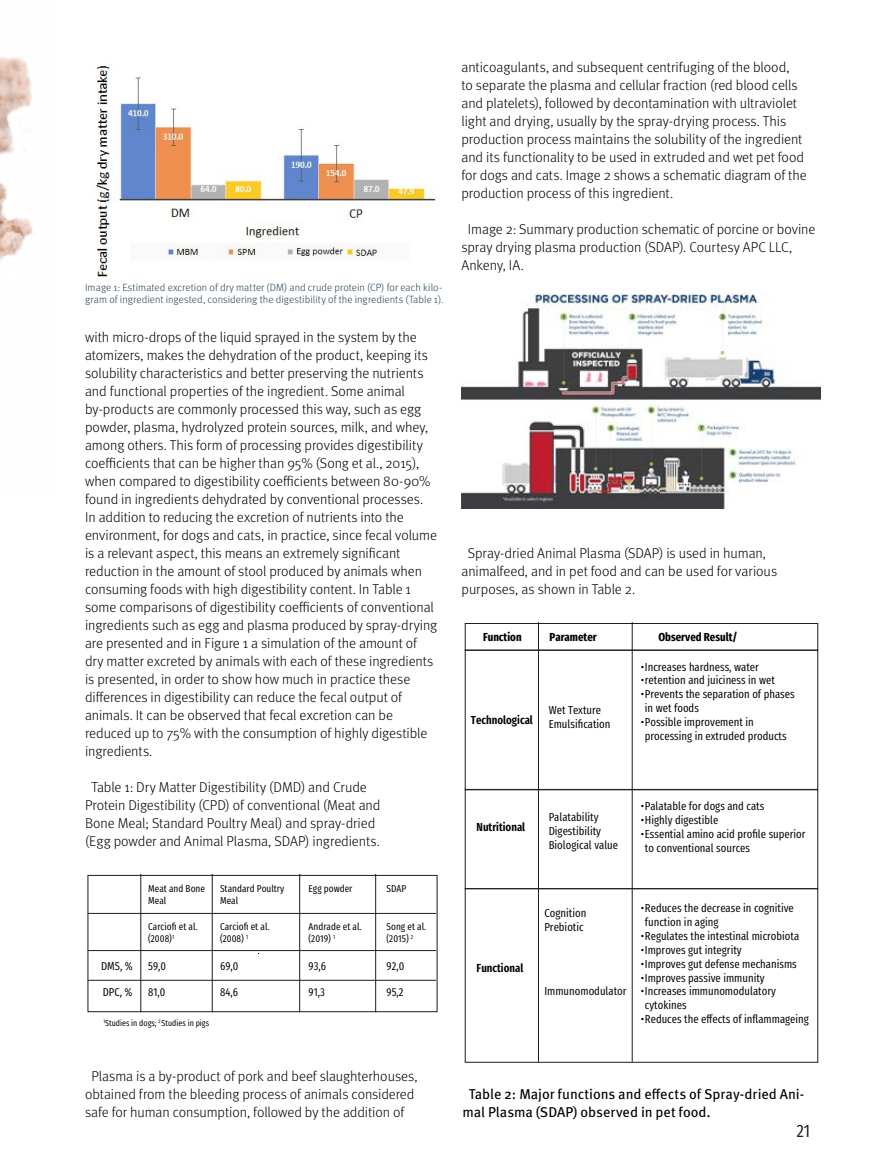
<style>
.page{position:relative;width:872px;height:1170px;background:#fff}
.page>*{position:absolute;margin:0;border:0;box-sizing:border-box;transform-origin:0 0}
.t1{font:18px "Fira Sans Compressed";color:#231e1e}
.t2{font:300 14.25px/18px "Meta Pro";letter-spacing:-.005em;color:#000}
.t3{font:14.25px/18px "Meta Pro";letter-spacing:-.005em;color:#000}
.t4{font:11.55px/14px "Fira Sans Compressed";color:#000}
.t5{font:600 11.55px "Fira Sans Compressed";color:#000}
.t6{font:700 11.55px "Fira Sans Compressed";color:#000}
.t7{font:11.4px "Fira Sans Compressed";color:#000}
.t8{font:300 10.5px/12.6px "Meta Pro";letter-spacing:.005em;color:#214051}
.t9{font:10.05px/12px "Fira Sans Compressed";color:#000}
.t10{font:8.55px "Fira Sans Compressed";color:#000}
</style>
<div class="page">
<div style="left:88px;top:875px;width:349px;height:136px;border:1px solid #1d1d1b"></div>
<hr style="left:88px;top:913px;width:348px;height:1px;background:#1d1d1b">
<hr style="left:88px;top:950px;width:348px;height:1px;background:#1d1d1b">
<hr style="left:88px;top:979px;width:348px;height:1px;background:#1d1d1b">
<hr style="left:212px;top:873px;width:1px;height:139px;background:#1d1d1b">
<hr style="left:140px;top:873px;width:1px;height:139px;background:#1d1d1b">
<hr style="left:299px;top:873px;width:1px;height:139px;background:#1d1d1b">
<hr style="left:375px;top:873px;width:1px;height:139px;background:#1d1d1b">
<img style="left:94px;top:63px;width:342px;height:215px">
<img style="left:461px;top:293px;width:360px;height:215px">
<img style="left:0;top:56px;width:33px;height:206px">
<div style="left:465px;top:623px;width:353px;height:27px;border:1px solid #1d1d1b"></div>
<div style="left:465px;top:649px;width:353px;height:140px;border:1px solid #1d1d1b"></div>
<div style="left:465px;top:789px;width:353px;height:100px;border:1px solid #1d1d1b"></div>
<div style="left:465px;top:888px;width:353px;height:174px;border:1px solid #1d1d1b"></div>
<hr style="left:538px;top:622px;width:1px;height:439px;background:#1d1d1b">
<hr style="left:632px;top:622px;width:1px;height:439px;background:#1d1d1b">
<p class="t8" style="left:85px;top:280px;width:360px">Image 1: Estimated excretion of dry matter (DM) and crude protein (CP) for each kilo&shy;gram of ingredient ingested, considering the digestibility of the ingredients (Table 1).</p>
<p class="t2" style="left:85px;top:327px;width:354px">with micro-drops of the liquid sprayed in the system by the atomizers, makes the dehydration of the product, keeping its solubility characteristics and better preserving the nutrients and functional properties of the ingredient. Some animal by-products are commonly processed this way, such as egg powder, plasma, hydrolyzed protein sources, milk, and whey, among others. This form of processing provides digestibility coefficients that can be higher than 95% (Song et al., 2015), when compared to digestibility coefficients between 80-90% found in ingredients dehydrated by conventional processes.<br>In addition to reducing the excretion of nutrients into the environment, for dogs and cats, in practice, since fecal volume is a relevant aspect, this means an extremely significant reduction in the amount of stool produced by animals when consuming foods with high digestibility content. In Table 1 some comparisons of digestibility coefficients of conventional ingredients such as egg and plasma produced by spray-drying are presented and in Figure 1 a simulation of the amount of dry matter excreted by animals with each of these ingredients is presented, in order to show how much in practice these differences in digestibility can reduce the fecal output of animals. It can be observed that fecal excretion can be reduced up to 75% with the consumption of highly digestible ingredients.</p>
<p class="t2" style="left:85px;top:777px;width:297px;text-align:center">Table 1: Dry Matter Digestibility (DMD) and Crude Protein Digestibility (CPD) of conventional (Meat and Bone Meal; Standard Poultry Meal) and spray-dried (Egg powder and Animal Plasma, SDAP) ingredients.</p>
<p class="t9" style="left:148px;top:881px;width:58px">Meat and Bone<br>Meal</p>
<p class="t9" style="left:220px;top:881px;width:66px">Standard Poultry<br>Meal</p>
<p class="t9" style="left:308px;top:881px;width:45px">Egg powder</p>
<p class="t9" style="left:386px;top:881px;width:21px">SDAP</p>
<p class="t9" style="left:148px;top:920px;width:51px">Carciofi et al. (2008)<sup>1</sup></p>
<p class="t9" style="left:220px;top:920px;width:51px">Carciofi et al. (2008) <sup>1</sup></p>
<p class="t9" style="left:308px;top:920px;width:55px">Andrade et al. (2019) <sup>1</sup></p>
<p class="t9" style="left:386px;top:920px;width:41px">Song et al. (2015) <sup>2</sup></p>
<p class="t7" style="left:148px;top:956px;width:19px">59,0</p>
<p class="t7" style="left:220px;top:956px;width:20px">69,0</p>
<p class="t7" style="left:309px;top:956px;width:19px">93,6</p>
<p class="t7" style="left:386px;top:956px;width:19px">92,0</p>
<p class="t7" style="left:220px;top:983px;width:19px">84,6</p>
<p class="t7" style="left:309px;top:983px;width:18px">91,3</p>
<p class="t7" style="left:386px;top:983px;width:18px">95,2</p>
<p class="t7" style="left:101px;top:956px;width:33px">DMS, %</p>
<p class="t7" style="left:103px;top:983px;width:31px">DPC, %</p>
<p class="t7" style="left:148px;top:983px;width:19px">81,0</p>
<p class="t10" style="left:103px;top:1016px;width:107px"><sup>1</sup>Studies in dogs; <sup>2</sup> Studies in pigs</p>
<p class="t2" style="left:85px;top:1065px;width:334px;text-indent:6px">Plasma is a by-product of pork and beef slaughterhouses, obtained from the bleeding process of animals considered safe for human consumption, followed by the addition of</p>
<p class="t2" style="left:461px;top:57px;width:347px">anticoagulants, and subsequent centrifuging of the blood,<br>to separate the plasma and cellular fraction (red blood cells and platelets), followed by decontamination with ultraviolet light and drying, usually by the spray-drying process. This production process maintains the solubility of the ingredient and its functionality to be used in extruded and wet pet food for dogs and cats. Image 2 shows a schematic diagram of the production process of this ingredient.</p>
<p class="t2" style="left:461px;top:219px;width:355px;text-indent:6px">Image 2: Summary production schematic of porcine or bovine spray drying plasma production (SDAP). Courtesy APC LLC,<br>Ankeny, IA.</p>
<p class="t2" style="left:461px;top:543px;width:317px;text-indent:6px">Spray-dried Animal Plasma (SDAP) is used in human, animalfeed, and in pet food and can be used for various purposes, as shown in Table 2.</p>
<p class="t6" style="left:483px;top:627px;width:40px">Function</p>
<p class="t6" style="left:549px;top:627px;width:49px">Parameter</p>
<p class="t6" style="left:658px;top:627px;width:81px">Observed Result/</p>
<p class="t5" style="left:471px;top:710px;width:64px">Technological</p>
<p class="t4" style="left:549px;top:702px;width:63px">Wet Texture<br>Emulsification</p>
<p class="t4" style="left:641px;top:659px;width:120px">•Increases hardness, water</p>
<p class="t4" style="left:641px;top:673px;width:136px">•retention and juiciness in wet</p>
<p class="t4" style="left:645px;top:687px;width:151px;text-indent:-4px">•Prevents the separation of phases in wet foods</p>
<p class="t4" style="left:645px;top:714px;width:143px;text-indent:-4px">•Possible improvement in processing in extruded products</p>
<p class="t5" style="left:476px;top:817px;width:50px">Nutritional</p>
<p class="t4" style="left:549px;top:809px;width:71px">Palatability<br>Digestibility<br>Biological value</p>
<p class="t4" style="left:641px;top:798px;width:125px">•Palatable for dogs and cats</p>
<p class="t4" style="left:641px;top:812px;width:79px">•Highly digestible</p>
<p class="t4" style="left:645px;top:826px;width:162px;text-indent:-4px">•Essential amino acid profile superior to conventional sources</p>
<p class="t5" style="left:476px;top:958px;width:48px">Functional</p>
<p class="t4" style="left:544px;top:906px;width:43px">Cognition<br>Prebiotic</p>
<p class="t4" style="left:544px;top:983px;width:84px">Immunomodulator</p>
<p class="t4" style="left:645px;top:900px;width:150px;text-indent:-4px">•Reduces the decrease in cognitive function in aging</p>
<p class="t4" style="left:641px;top:928px;width:160px">•Regulates the intestinal microbiota</p>
<p class="t4" style="left:641px;top:942px;width:102px">•Improves gut integrity</p>
<p class="t4" style="left:641px;top:956px;width:157px">•Improves gut defense mechanisms</p>
<p class="t4" style="left:641px;top:970px;width:125px">•Improves passive immunity</p>
<p class="t4" style="left:645px;top:984px;width:132px;text-indent:-4px">•Increases immunomodulatory cytokines</p>
<p class="t4" style="left:641px;top:1011px;width:170px">•Reduces the e ects of inflammageing</p>
<p class="t3" style="left:462px;top:1083px;width:343px;text-indent:6px">Table 2: Major functions and effects of Spray-dried Ani&shy;mal Plasma (SDAP) observed in pet food.</p>
<p class="t1" style="left:797px;top:1117px;width:15px">21</p>
</div>
